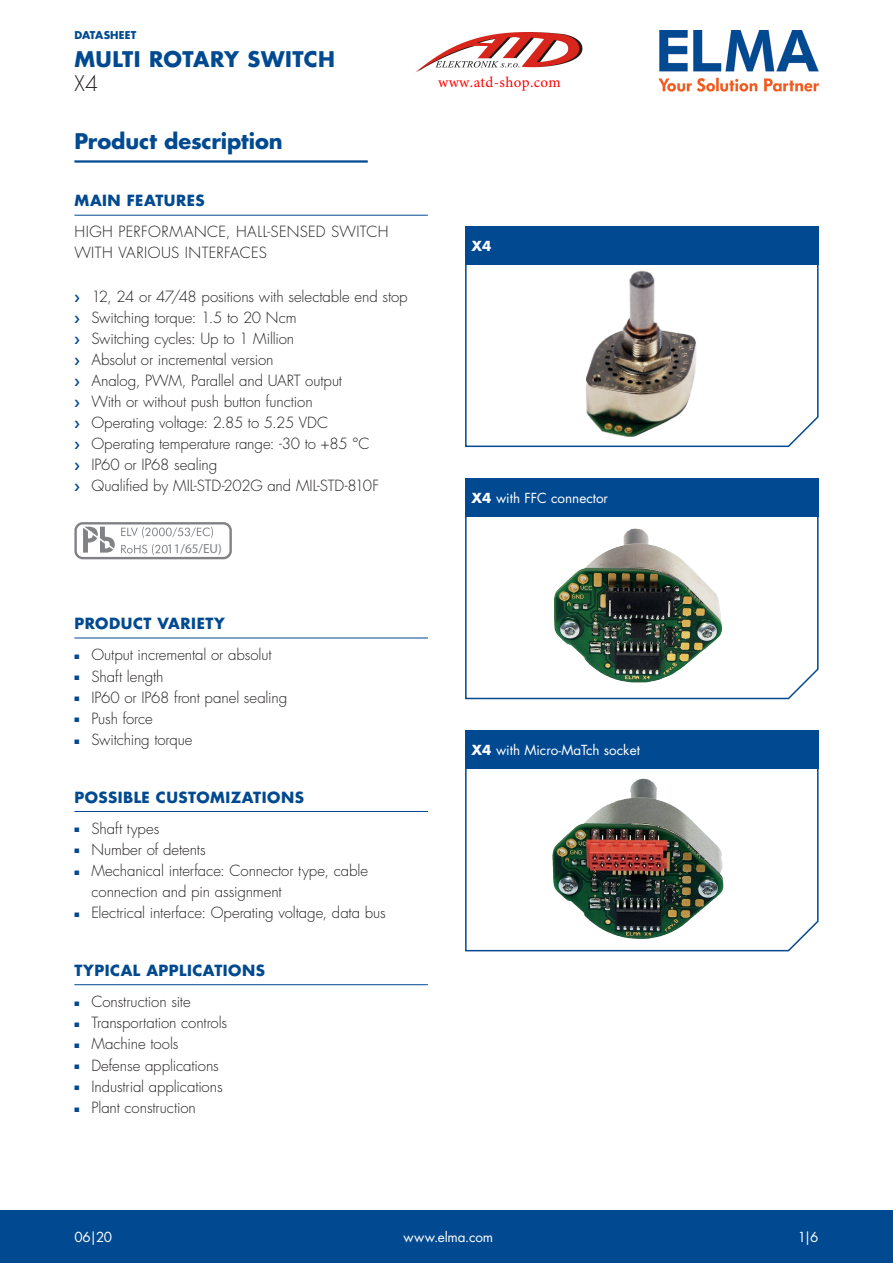
<style>
.page{position:relative;width:893px;height:1263px;background:#fff}
.page>*{position:absolute;margin:0;border:0;box-sizing:border-box;transform-origin:0 0}
.t1{font:700 21px "Futura Std";color:#014990}
.t2{font:700 21px "Futura Std";letter-spacing:.02em;color:#014990}
.t3{font:300 21px "Futura Std";color:#231f20}
.t4{font:300 15px/21px "Futura Std";letter-spacing:-.005em;color:#231f20}
.t5{font:700 15px "Futura Std";letter-spacing:.035em;color:#014990}
.t6{font:300 15px/21px "Futura Std";letter-spacing:.025em;color:#231f20}
.t7{font:15px "Minion Pro";letter-spacing:.025em;color:#f00}
.t8{font:13.5px "Futura Std";color:#fff}
.t9{font:700 13.5px "Futura Std";color:#fff}
.t10{font:13.2px "Myriad Pro";color:#808285}
.t11{font:700 10.5px "Futura Std";letter-spacing:.015em;color:#014990}
.s1{color:#014990}
.s2{font-weight:700}
</style>
<div class="page">
<img style="left:659px;top:30px;width:160px;height:62px">
<div style="left:0;top:1210px;width:893px;height:53px;background:#014990"></div>
<svg style="left:465px;top:768px;width:354px;height:184px"></svg>
<svg style="left:465px;top:516px;width:354px;height:184px"></svg>
<svg style="left:465px;top:264px;width:354px;height:184px"></svg>
<img style="left:574px;top:264px;width:136px;height:175px">
<img style="left:539px;top:525px;width:199px;height:164px">
<img style="left:538px;top:773px;width:200px;height:168px">
<hr style="left:74px;top:160px;width:294px;height:3px;background:#014990">
<hr style="left:74px;top:215px;width:354px;height:1px;background:#014990">
<hr style="left:74px;top:638px;width:354px;height:1px;background:#014990">
<hr style="left:74px;top:811px;width:354px;height:1px;background:#014990">
<hr style="left:74px;top:984px;width:354px;height:1px;background:#014990">
<div style="left:465px;top:226px;width:354px;height:38px;background:#014990"></div>
<div style="left:465px;top:478px;width:354px;height:38px;background:#014990"></div>
<div style="left:465px;top:730px;width:354px;height:38px;background:#014990"></div>
<div style="left:74px;top:522px;width:158px;height:37px;border:2px solid #808285;border-radius:7px"></div>
<svg style="left:83px;top:527px;width:32px;height:26px"></svg>
<svg style="left:121px;top:527px;width:92px;height:11px"></svg>
<svg style="left:121px;top:544px;width:47px;height:11px"></svg>
<img style="left:415px;top:32px;width:168px;height:40px">
<p class="t11" style="left:74px;top:28px;width:64px">DATASHEET</p>
<h1 class="t2" style="left:74px;top:45px;width:262px">MULTI ROTARY SWITCH</h1>
<h1 class="t3" style="left:74px;top:70px;width:25px">X4</h1>
<h1 class="t1" style="left:74px;top:127px;width:210px">Product description</h1>
<p class="t5" style="left:74px;top:191px;width:132px">MAIN FEATURES</p>
<p class="t6" style="left:74px;top:222px;width:316px">HIGH PERFORMANCE, HALL-SENSED SWITCH<br>WITH VARIOUS INTERFACES</p>
<p class="t4" style="left:91px;top:286px;width:318px">12, 24 or 47/48 positions with selectable end stop Switching torque: 1.5 to 20 Ncm<br>Switching cycles: Up to 1 Million<br>Absolut or incremental version<br>Analog, PWM, Parallel and UART output<br>With or without push button function<br>Operating voltage: 2.85 to 5.25 VDC<br>Operating temperature range: -30 to +85 °C<br>IP60 or IP68 sealing<br>Qualified by MIL-STD-202G and MIL-STD-810F</p>
<p class="t10" style="left:167px;top:541px;width:56px">11/65/EU)</p>
<p class="t5" style="left:74px;top:614px;width:152px">PRODUCT VARIETY</p>
<p class="t4" style="left:74px;top:645px;width:199px"><span class="s1">■</span> Output incremental or absolut</p>
<p class="t4" style="left:74px;top:666px;width:91px"><span class="s1">■</span> Shaft length</p>
<p class="t4" style="left:74px;top:687px;width:214px"><span class="s1">■</span> IP60 or IP68 front panel sealing</p>
<p class="t4" style="left:74px;top:708px;width:80px"><span class="s1">■</span> Push force</p>
<p class="t4" style="left:74px;top:730px;width:120px"><span class="s1">■</span> Switching torque</p>
<p class="t5" style="left:74px;top:787px;width:231px">POSSIBLE CUSTOMIZATIONS</p>
<p class="t4" style="left:74px;top:818px;width:87px"><span class="s1">■</span> Shaft types</p>
<p class="t4" style="left:74px;top:839px;width:133px"><span class="s1">■</span> Number of detents</p>
<p class="t4" style="left:91px;top:861px;width:278px;text-indent:-17px"><span class="s1">■</span> Mechanical interface: Connector type, cable connection and pin assignment</p>
<p class="t4" style="left:74px;top:903px;width:313px"><span class="s1">■</span> Electrical interface: Operating voltage, data bus</p>
<p class="t5" style="left:74px;top:960px;width:192px">TYPICAL APPLICATIONS</p>
<p class="t4" style="left:74px;top:991px;width:118px"><span class="s1">■</span> Construction site</p>
<p class="t4" style="left:74px;top:1013px;width:154px"><span class="s1">■</span> Transportation controls</p>
<p class="t4" style="left:74px;top:1034px;width:106px"><span class="s1">■</span> Machine tools</p>
<p class="t4" style="left:74px;top:1055px;width:146px"><span class="s1">■</span> Defense applications</p>
<p class="t4" style="left:74px;top:1076px;width:150px"><span class="s1">■</span> Industrial applications</p>
<p class="t4" style="left:74px;top:1097px;width:123px"><span class="s1">■</span> Plant construction</p>
<p class="t7" style="left:438px;top:72px;width:124px">www.atd-shop.com</p>
<p class="t9" style="left:471px;top:237px;width:21px">X4</p>
<p class="t8" style="left:471px;top:489px;width:138px"><span class="s2">X4</span> with FFC connector</p>
<p class="t8" style="left:471px;top:741px;width:170px"><span class="s2">X4</span> with Micro-MaTch socket</p>
<p class="t8" style="left:74px;top:1228px;width:39px">06|20</p>
<p class="t8" style="left:404px;top:1228px;width:91px">www.elma.com</p>
<p class="t8" style="left:798px;top:1228px;width:22px">1|6</p>
</div>
